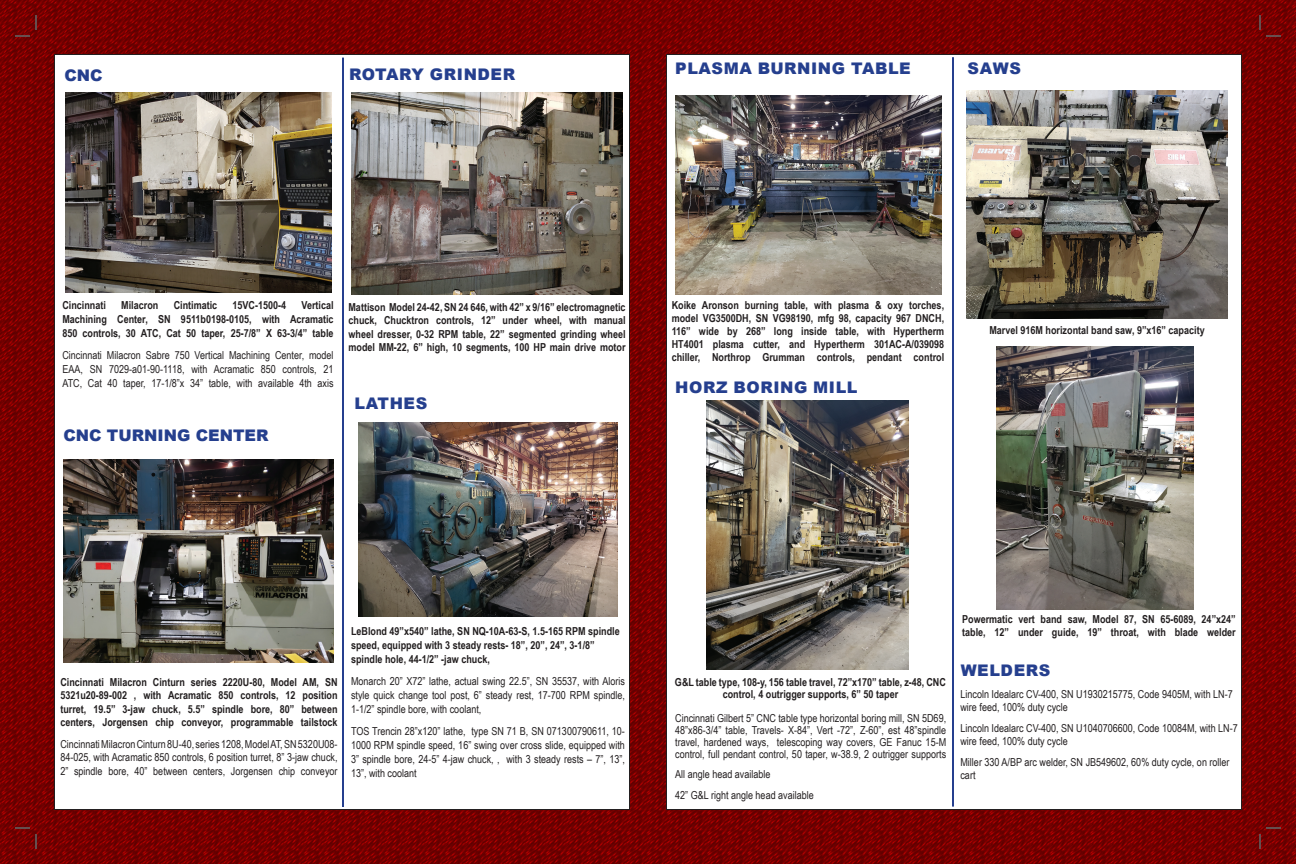
<style>
.page{position:relative;width:1296px;height:864px;background:#fff}
.page>*{position:absolute;margin:0;border:0;box-sizing:border-box;transform-origin:0 0}
.t1{font:900 16px "Arial";letter-spacing:.035em;color:#253f8e}
.t2{font:900 16px "Arial";color:#253f8e}
.t3{font:11px/14px "Arial Narrow";color:#231f20;text-align:justify}
.t4{font:700 11px/13.5px "Arial Narrow";color:#231f20;text-align:justify}
</style>
<div class="page">
<img style="left:0;top:0;width:1296px;height:864px">
<div style="left:666px;top:54px;width:576px;height:756px;background:#fff"></div>
<div style="left:54px;top:54px;width:576px;height:756px;background:#fff"></div>
<hr style="left:342px;top:58px;width:2px;height:749px;background:#253f8e">
<hr style="left:952px;top:57px;width:2px;height:750px;background:#253f8e">
<img style="left:65px;top:93px;width:266px;height:199px">
<img style="left:63px;top:460px;width:270px;height:202px">
<img style="left:967px;top:91px;width:261px;height:227px">
<img style="left:352px;top:93px;width:270px;height:201px">
<img style="left:358px;top:422px;width:259px;height:195px">
<img style="left:707px;top:401px;width:202px;height:269px">
<img style="left:675px;top:95px;width:266px;height:200px">
<img style="left:997px;top:347px;width:197px;height:262px">
<svg style="left:15px;top:15px;width:22px;height:22px"></svg>
<svg style="left:15px;top:827px;width:22px;height:22px"></svg>
<svg style="left:1259px;top:15px;width:22px;height:22px"></svg>
<svg style="left:1259px;top:827px;width:22px;height:22px"></svg>
<h1 class="t1" style="left:64px;top:64px;width:40px">CNC</h1>
<h1 class="t1" style="left:349px;top:63px;width:168px">ROTARY GRINDER</h1>
<h1 class="t1" style="left:675px;top:57px;width:237px">PLASMA BURNING TABLE</h1>
<h1 class="t1" style="left:968px;top:57px;width:55px">SAWS</h1>
<p class="t4" style="left:62px;top:298px;width:45px">Cincinnati</p>
<p class="t4" style="left:121px;top:298px;width:39px">Milacron</p>
<p class="t4" style="left:174px;top:298px;width:45px">Cintimatic</p>
<p class="t4" style="left:233px;top:298px;width:55px">15VC-1500-4</p>
<p class="t4" style="left:62px;top:298px;width:273px;line-height:14px;text-indent:239px">Vertical Machining Center, SN 9511b0198-0105, with Acramatic 850 controls, 30 ATC, Cat 50 taper, 25-7/8” X 63-3/4” table</p>
<p class="t3" style="left:62px;top:348px;width:273px">Cincinnati Milacron Sabre 750 Vertical Machining Center, model EAA, SN 7029-a01-90-1118, with Acramatic 850 controls, 21<br>ATC, Cat 40 taper, 17-1/8”x 34” table, with available 4th axis</p>
<h1 class="t2" style="left:63px;top:423px;width:207px">CNC TURNING CENTER</h1>
<p class="t4" style="left:348px;top:299px;width:279px">Mattison Model 24-42, SN 24 646, with 42” x 9/16” electromagnetic chuck, Chucktron controls, 12” under wheel, with manual wheel dresser, 0-32 RPM table, 22” segmented grinding wheel model MM-22, 6” high, 10 segments, 100 HP main drive motor</p>
<h1 class="t1" style="left:355px;top:392px;width:74px">LATHES</h1>
<p class="t4" style="left:672px;top:298px;width:274px;line-height:13.2px">Koike Aronson burning table, with plasma &amp; oxy torches, model VG3500DH, SN VG98190, mfg 98, capacity 967 DNCH, 116” wide by 268” long inside table, with Hypertherm HT4001 plasma cutter, and Hypertherm 301AC-A/039098 chiller, Northrop Grumman controls, pendant control</p>
<h1 class="t1" style="left:675px;top:376px;width:184px">HORZ BORING MILL</h1>
<p class="t4" style="left:989px;top:322px;width:217px">Marvel 916M horizontal band saw, 9”x16” capacity</p>
<p class="t4" style="left:60px;top:674px;width:279px">Cincinnati Milacron Cinturn series 2220U-80, Model AM, SN 5321u20-89-002 , with Acramatic 850 controls, 12 position turret, 19.5” 3-jaw chuck, 5.5” spindle bore, 80” between centers, Jorgensen chip conveyor, programmable tailstock</p>
<p class="t3" style="left:60px;top:737px;width:279px;line-height:13.5px">Cincinnati Milacron Cinturn 8U-40, series 1208, Model AT, SN 5320U08- 84-025, with Acramatic 850 controls, 6 position turret, 8” 3-jaw chuck, 2” spindle bore, 40” between centers, Jorgensen chip conveyor</p>
<p class="t4" style="left:351px;top:624px;width:270px;line-height:14px;text-align:left">LeBlond 49”x540” lathe, SN NQ-10A-63-S, 1.5-165 RPM spindle speed, equipped with 3 steady rests- 18”, 20”, 24”, 3-1/8” spindle hole, 44-1/2” -jaw chuck,</p>
<p class="t3" style="left:351px;top:674px;width:275px">Monarch 20” X72” lathe, actual swing 22.5”, SN 35537, with Aloris style quick change tool post, 6” steady rest, 17-700 RPM spindle, 1-1/2” spindle bore, with coolant,</p>
<p class="t3" style="left:351px;top:724px;width:275px">TOS Trencin 28”x120” lathe, type SN 71 B, SN 071300790611, 10- 1000 RPM spindle speed, 16” swing over cross slide, equipped with 3” spindle bore, 24-5” 4-jaw chuck, , with 3 steady rests – 7”, 13”, 13”, with coolant</p>
<p class="t4" style="left:675px;top:676px;width:272px;line-height:12px;text-align:center">G&amp;L table type, 108-y, 156 table travel, 72”x170” table, z-48, CNC control, 4 outrigger supports, 6” 50 taper</p>
<p class="t3" style="left:675px;top:711px;width:272px;line-height:12px">Cincinnati Gilbert 5” CNC table type horizontal boring mill, SN 5D69, 48”x86-3/4” table, Travels- X-84”, Vert -72”, Z-60”, est 48”spindle travel, hardened ways, telescoping way covers, GE Fanuc 15-M control, full pendant control, 50 taper, w-38.9, 2 outrigger supports</p>
<p class="t3" style="left:675px;top:763px;width:140px;line-height:21.1px">All angle head available<br>42” G&amp;L right angle head available</p>
<p class="t4" style="left:962px;top:612px;width:275px;line-height:13.2px">Powermatic vert band saw, Model 87, SN 65-6089, 24”x24” table, 12” under guide, 19” throat, with blade welder</p>
<h1 class="t1" style="left:961px;top:659px;width:91px">WELDERS</h1>
<p class="t3" style="left:960px;top:687px;width:274px;line-height:13.2px">Lincoln Idealarc CV-400, SN U1930215775, Code 9405M, with LN-7 wire feed, 100% duty cycle</p>
<p class="t3" style="left:960px;top:721px;width:279px;line-height:13.2px">Lincoln Idealarc CV-400, SN U1040706600, Code 10084M, with LN-7 wire feed, 100% duty cycle</p>
<p class="t3" style="left:960px;top:755px;width:271px;line-height:13.2px">Miller 330 A/BP arc welder, SN JB549602, 60% duty cycle, on roller cart</p>
</div>
